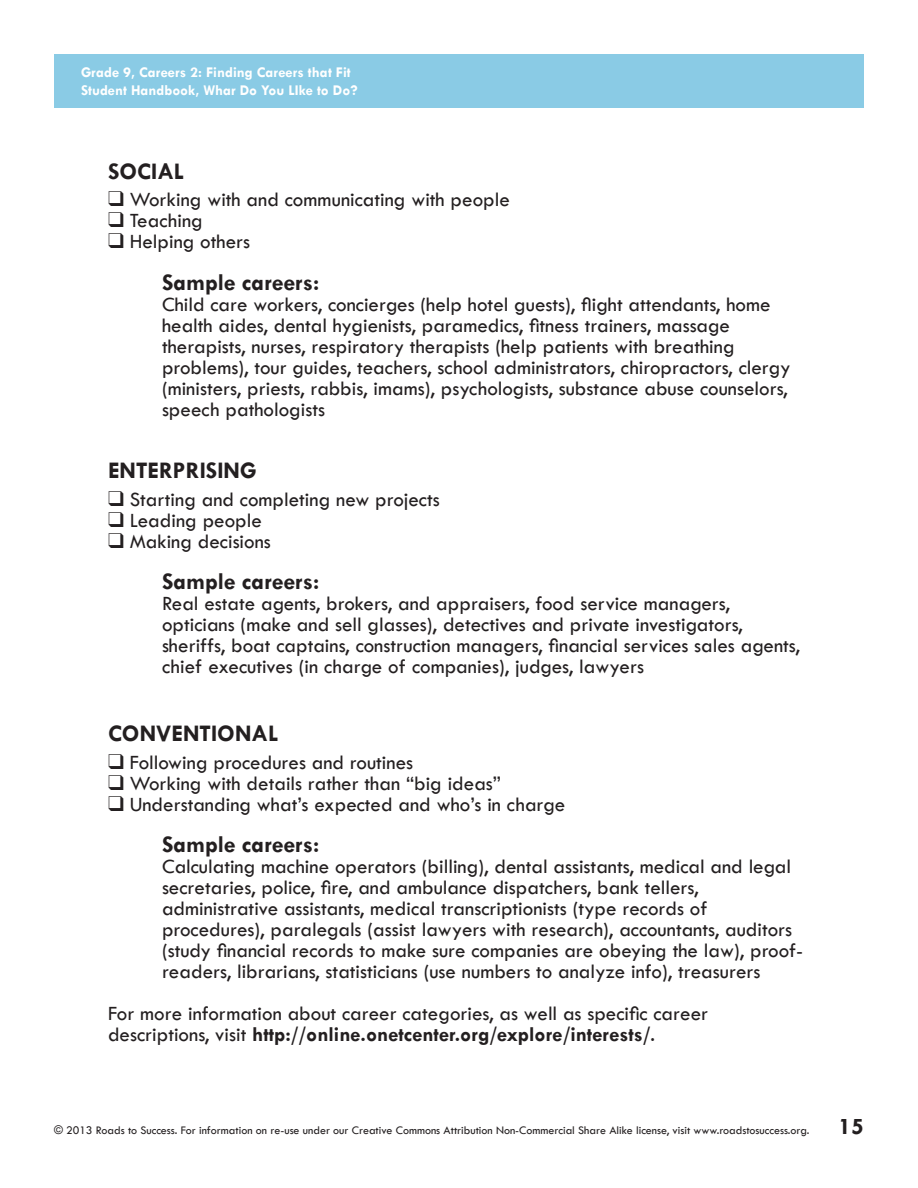
<style>
.page{position:relative;width:918px;height:1188px;background:#fff}
.page>*{position:absolute;margin:0;border:0;box-sizing:border-box;transform-origin:0 0}
.SHFR_Text{font:700 24px "Tw Cen";color:#231f20}
.Lesson_Front_Page_Te{font:700 24px "Tw Cen";color:#231f20}
.SHFR_Text-2{font:500 21px/21px "Tw Cen";color:#231f20}
.SHFR_Text-3{font:700 21px "Tw Cen";color:#231f20}
.t1{font:700 15px "Tw Cen";color:#fff}
.t2{font:500 12px "Tw Cen";color:#231f20}
.s1{font-weight:500}
</style>
<div class="page">
<div style="left:54px;top:54px;width:810px;height:54px;background:#8acbe5"></div>
<p class="t1" style="left:81px;top:63px;width:271px">Grade 9, Careers 2: Finding Careers that Fit</p>
<p class="t1" style="left:81px;top:81px;width:278px">Student Handbook, Whar Do You LIke to Do?</p>
<p class="SHFR_Text" style="left:108px;top:157px;width:78px">SOCIAL</p>
<p class="SHFR_Text-2" style="left:108px;top:189px;width:403px">❑ Working with and communicating with people</p>
<p class="SHFR_Text-2" style="left:108px;top:210px;width:96px">❑ Teaching</p>
<p class="SHFR_Text-2" style="left:108px;top:231px;width:144px">❑ Helping others</p>
<p class="SHFR_Text" style="left:162px;top:268px;width:159px">Sample careers:</p>
<p class="SHFR_Text-2" style="left:162px;top:293px;width:610px">Child care workers, concierges (help hotel guests), flight attendants, home health aides, dental hygienists, paramedics, fitness trainers, massage</p>
<p class="SHFR_Text-2" style="left:162px;top:335px;width:574px">therapists, nurses, respiratory therapists (help patients with breathing</p>
<p class="SHFR_Text-2" style="left:162px;top:356px;width:630px">problems), tour guides, teachers, school administrators, chiropractors, clergy (ministers, priests, rabbis, imams), psychologists, substance abuse counselors, speech pathologists</p>
<p class="SHFR_Text" style="left:108px;top:456px;width:150px">ENTERPRISING</p>
<p class="SHFR_Text-2" style="left:108px;top:488px;width:333px">❑ Starting and completing new projects</p>
<p class="SHFR_Text-2" style="left:108px;top:509px;width:155px">❑ Leading people</p>
<p class="SHFR_Text-2" style="left:108px;top:530px;width:164px">❑ Making decisions</p>
<p class="SHFR_Text" style="left:162px;top:567px;width:159px">Sample careers:</p>
<p class="SHFR_Text-2" style="left:162px;top:593px;width:570px">Real estate agents, brokers, and appraisers, food service managers,</p>
<p class="SHFR_Text-2" style="left:162px;top:614px;width:582px">opticians (make and sell glasses), detectives and private investigators,</p>
<p class="SHFR_Text-2" style="left:162px;top:635px;width:640px">sheriffs, boat captains, construction managers, financial services sales agents, chief executives (in charge of companies), judges, lawyers</p>
<p class="SHFR_Text" style="left:108px;top:719px;width:172px">CONVENTIONAL</p>
<p class="SHFR_Text-2" style="left:108px;top:752px;width:307px">❑ Following procedures and routines</p>
<p class="SHFR_Text-2" style="left:108px;top:773px;width:395px">❑ Working with details rather than “big ideas”</p>
<p class="SHFR_Text-2" style="left:108px;top:794px;width:459px">❑ Understanding what’s expected and who’s in charge</p>
<p class="SHFR_Text" style="left:162px;top:830px;width:159px">Sample careers:</p>
<p class="SHFR_Text-2" style="left:162px;top:856px;width:631px">Calculating machine operators (billing), dental assistants, medical and legal secretaries, police, fire, and ambulance dispatchers, bank tellers,</p>
<p class="SHFR_Text-2" style="left:162px;top:898px;width:547px">administrative assistants, medical transcriptionists (type records of</p>
<p class="SHFR_Text-2" style="left:162px;top:919px;width:643px">procedures), paralegals (assist lawyers with research), accountants, auditors (study financial records to make sure companies are obeying the law), proof&shy;readers, librarians, statisticians (use numbers to analyze info), treasurers</p>
<p class="SHFR_Text-2" style="left:108px;top:1003px;width:602px">For more information about career categories, as well as specific career</p>
<p class="SHFR_Text-3" style="left:108px;top:1022px;width:549px"><span class="s1">descriptions, visit</span> http://online.onetcenter.org/explore/interests/<span class="s1">.</span></p>
<p class="t2" style="left:54px;top:1123px;width:757px">© 2013 Roads to Success. For information on re-use under our Creative Commons Attribution Non-Commercial Share Alike license, visit www.roadstosuccess.org.</p>
<p class="Lesson_Front_Page_Te" style="left:839px;top:1112px;width:27px">15</p>
</div>
